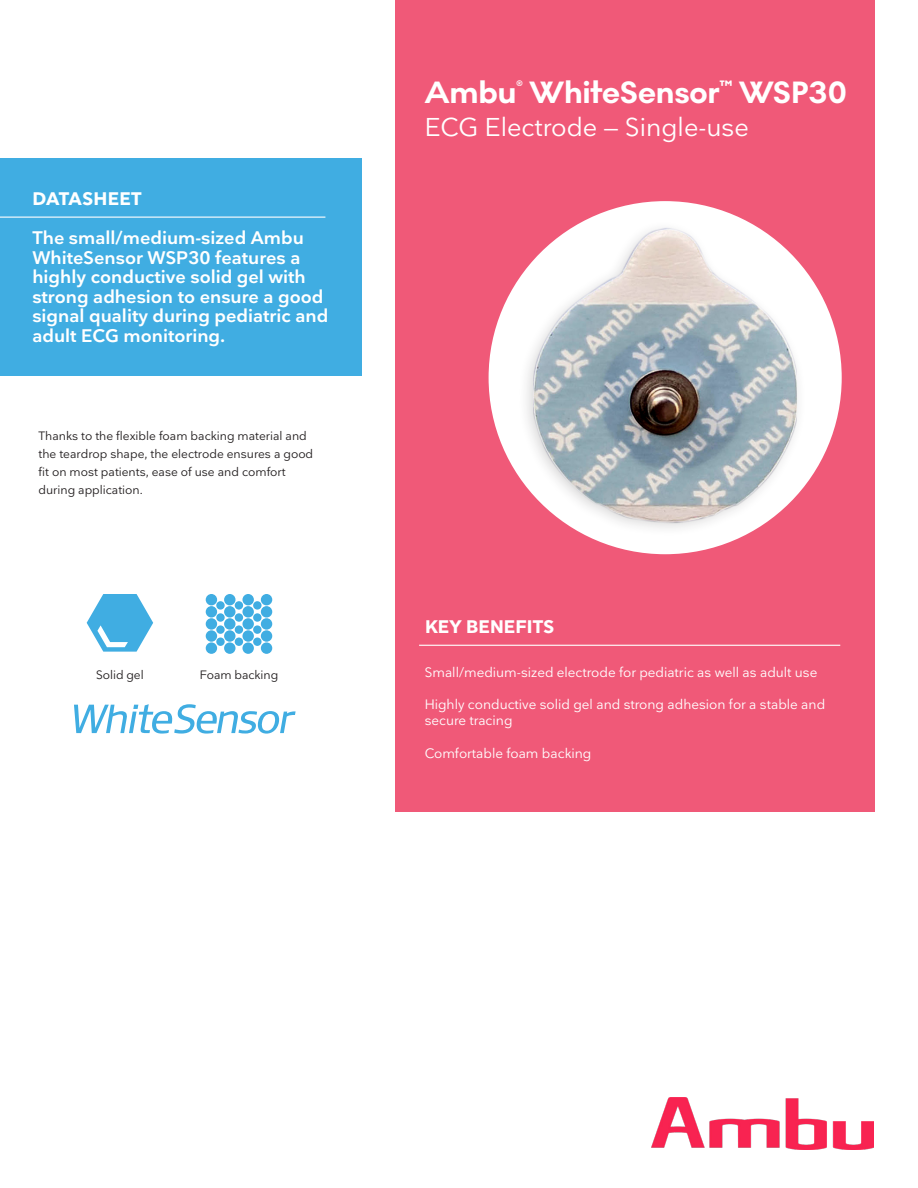
<style>
.page{position:relative;width:918px;height:1188px;background:#fff}
.page>*{position:absolute;margin:0;border:0;box-sizing:border-box;transform-origin:0 0}
.Headline{font:700 31.5px "Noir No 1";letter-spacing:-.005em;color:#fff}
.Headline-2{font:25.5px "Nationale";color:#fff}
.Manchet{font:600 18px/19.5px "Nationale";color:#fff}
.DATASHEET__Blue_box{font:700 18px "Nationale";letter-spacing:.005em;color:#fff}
.Bullet_text_8_10{font:13.5px/16.2px "Nationale";color:#fff}
.Manchet-2{font:12px/18px "Nationale";color:#231f20}
.Brød_9_12{font:12px "Nationale";letter-spacing:-.005em;color:#231f20}
</style>
<div class="page">
<svg style="left:87px;top:594px;width:66px;height:58px"></svg>
<div style="left:206px;top:618px;width:11px;height:12px;background:#40ade2;border-radius:50%"></div>
<div style="left:253px;top:625px;width:9px;height:9px;background:#40ade2;border-radius:50%"></div>
<div style="left:235px;top:625px;width:8px;height:9px;background:#40ade2;border-radius:50%"></div>
<div style="left:216px;top:625px;width:9px;height:9px;background:#40ade2;border-radius:50%"></div>
<div style="left:224px;top:618px;width:12px;height:12px;background:#40ade2;border-radius:50%"></div>
<div style="left:242px;top:618px;width:12px;height:12px;background:#40ade2;border-radius:50%"></div>
<div style="left:261px;top:618px;width:11px;height:12px;background:#40ade2;border-radius:50%"></div>
<div style="left:206px;top:606px;width:11px;height:12px;background:#40ade2;border-radius:50%"></div>
<div style="left:253px;top:613px;width:9px;height:9px;background:#40ade2;border-radius:50%"></div>
<div style="left:235px;top:613px;width:8px;height:9px;background:#40ade2;border-radius:50%"></div>
<div style="left:216px;top:613px;width:9px;height:9px;background:#40ade2;border-radius:50%"></div>
<div style="left:224px;top:606px;width:12px;height:12px;background:#40ade2;border-radius:50%"></div>
<div style="left:242px;top:606px;width:12px;height:12px;background:#40ade2;border-radius:50%"></div>
<div style="left:261px;top:606px;width:11px;height:12px;background:#40ade2;border-radius:50%"></div>
<div style="left:206px;top:594px;width:11px;height:11px;background:#40ade2;border-radius:50%"></div>
<div style="left:253px;top:601px;width:9px;height:9px;background:#40ade2;border-radius:50%"></div>
<div style="left:235px;top:601px;width:8px;height:9px;background:#40ade2;border-radius:50%"></div>
<div style="left:216px;top:601px;width:9px;height:9px;background:#40ade2;border-radius:50%"></div>
<div style="left:224px;top:594px;width:12px;height:11px;background:#40ade2;border-radius:50%"></div>
<div style="left:242px;top:594px;width:12px;height:11px;background:#40ade2;border-radius:50%"></div>
<div style="left:261px;top:594px;width:11px;height:11px;background:#40ade2;border-radius:50%"></div>
<div style="left:206px;top:642px;width:11px;height:12px;background:#40ade2;border-radius:50%"></div>
<div style="left:224px;top:642px;width:12px;height:12px;background:#40ade2;border-radius:50%"></div>
<div style="left:242px;top:642px;width:12px;height:12px;background:#40ade2;border-radius:50%"></div>
<div style="left:261px;top:642px;width:11px;height:12px;background:#40ade2;border-radius:50%"></div>
<div style="left:206px;top:630px;width:11px;height:12px;background:#40ade2;border-radius:50%"></div>
<div style="left:253px;top:638px;width:9px;height:8px;background:#40ade2;border-radius:50%"></div>
<div style="left:235px;top:638px;width:8px;height:8px;background:#40ade2;border-radius:50%"></div>
<div style="left:216px;top:638px;width:9px;height:8px;background:#40ade2;border-radius:50%"></div>
<div style="left:224px;top:630px;width:12px;height:12px;background:#40ade2;border-radius:50%"></div>
<div style="left:242px;top:630px;width:12px;height:12px;background:#40ade2;border-radius:50%"></div>
<div style="left:261px;top:630px;width:11px;height:12px;background:#40ade2;border-radius:50%"></div>
<svg style="left:74px;top:704px;width:222px;height:30px"></svg>
<div style="left:0;top:158px;width:362px;height:218px;background:#40ade2"></div>
<div style="left:396px;top:0;width:479px;height:811px;background:#f05978"></div>
<img style="left:651px;top:1098px;width:222px;height:52px">
<div style="left:489px;top:201px;width:353px;height:353px;background:#fff;border-radius:50%"></div>
<hr style="left:0;top:217px;width:325px;height:1px;background:#fff">
<hr style="left:419px;top:645px;width:421px;height:1px;background:#fff">
<div style="left:518px;top:219px;width:289px;height:319px;background:#231f20;opacity:.2"></div>
<img style="left:534px;top:228px;width:262px;height:295px">
<p class="DATASHEET__Blue_box" style="left:33px;top:187px;width:111px">DATASHEET</p>
<p class="Manchet" style="left:32px;top:228px;width:298px">The small/medium-sized Ambu<br>WhiteSensor WSP30 features a highly conductive solid gel with strong adhesion to ensure a good signal quality during pediatric and adult ECG monitoring.</p>
<p class="Manchet-2" style="left:39px;top:427px;width:276px">Thanks to the flexible foam backing material and the teardrop shape, the electrode ensures a good fit on most patients, ease of use and comfort during application.</p>
<p class="Brød_9_12" style="left:96px;top:667px;width:49px">Solid gel</p>
<p class="Brød_9_12" style="left:200px;top:667px;width:80px">Foam backing</p>
<p class="Headline" style="left:425px;top:69px;width:424px">Ambu<sup>®</sup> WhiteSensor<sup>™</sup> WSP30</p>
<p class="Headline-2" style="left:425px;top:111px;width:326px">ECG Electrode — Single-use</p>
<p class="DATASHEET__Blue_box" style="left:425px;top:615px;width:131px">KEY BENEFITS</p>
<p class="Bullet_text_8_10" style="left:425px;top:664px;width:394px">Small/medium-sized electrode for pediatric as well as adult use</p>
<p class="Bullet_text_8_10" style="left:425px;top:696px;width:402px">Highly conductive solid gel and strong adhesion for a stable and secure tracing</p>
<p class="Bullet_text_8_10" style="left:425px;top:745px;width:168px">Comfortable foam backing</p>
</div>
